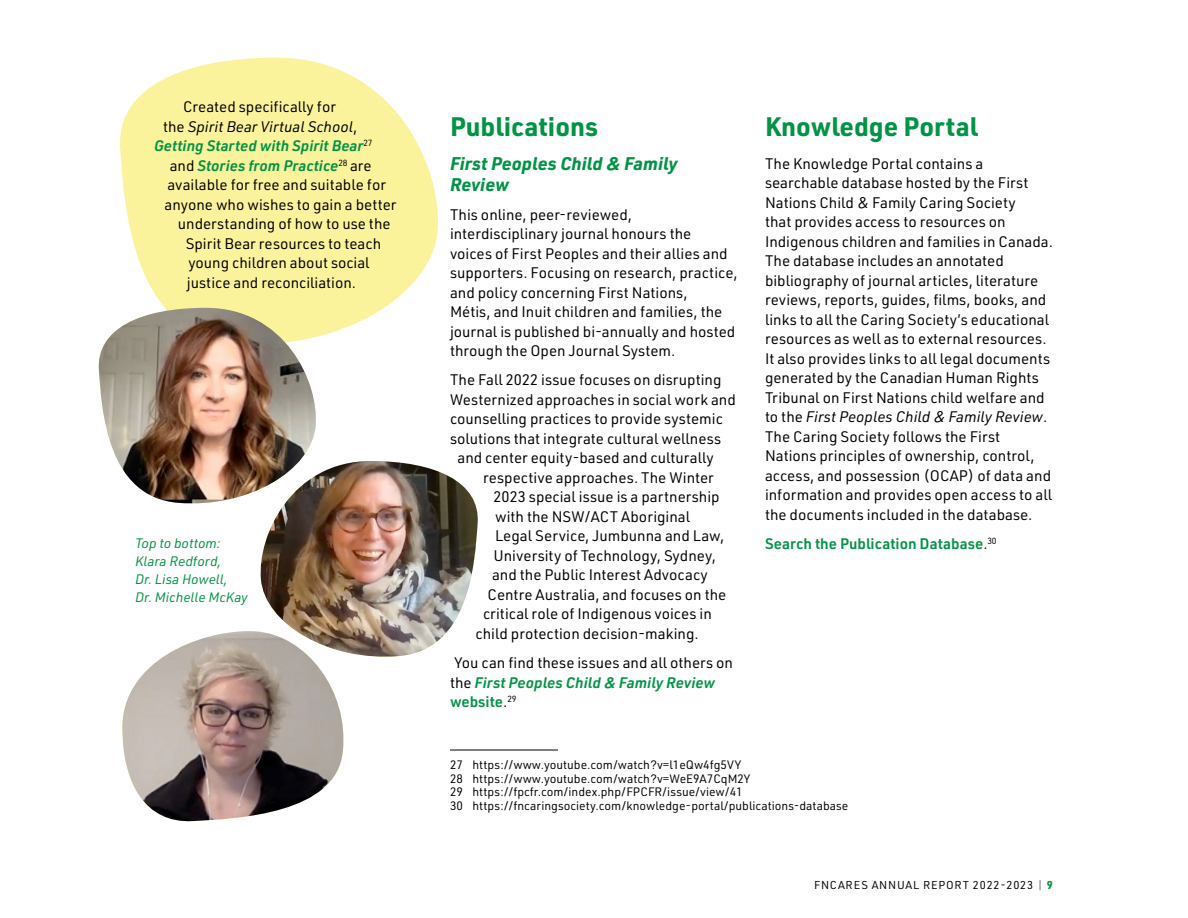
<style>
.page{position:relative;width:1188px;height:918px;background:#fff}
.page>*{position:absolute;margin:0;border:0;box-sizing:border-box;transform-origin:0 0}
.head2_38487{font:700 26.25px "URWDIN";color:#009444}
.head3_38487{font:italic 700 18px/21px "URWDIN";color:#009444}
.body_38487{font:15px/19.5px "URWDIN";color:#000}
.body_38487-2{font:italic 600 15px "URWDIN";color:#009444}
.body_38487-3{font:600 15px "URWDIN";color:#009444}
.body_38487-4{font:italic 15px "URWDIN";color:#000}
.caption_38487{font:italic 13.5px/18px "URWDIN";color:#009444}
.footnote_38487{font:12px "URWDIN";color:#000}
.t1{font:11.25px "URWDIN";letter-spacing:.07em;color:#000}
.s1{font-style:normal}
.s2{font-weight:400;font-style:normal;color:#000}
.s3{font-weight:600;font-style:italic;color:#009444}
.s4{font-weight:600;color:#009444}
.s5{font-style:italic}
.s6{font-weight:400;color:#000}
.s7{color:#58595b}
.s8{font-weight:700;color:#009444}
</style>
<div class="page">
<svg style="left:120px;top:58px;width:318px;height:279px;fill:#faf39c"></svg>
<hr style="left:450px;top:750px;width:108px;height:1px;background:#000">
<img style="left:98px;top:308px;width:219px;height:196px">
<img style="left:259px;top:461px;width:219px;height:196px">
<svg style="left:259px;top:628px;width:90px;height:29px"></svg>
<img style="left:122px;top:631px;width:223px;height:191px">
<p class="body_38487" style="left:183px;top:96px;width:154px">Created specifically for</p>
<p class="body_38487-4" style="left:163px;top:116px;width:196px"><span class="s1">the</span> Spirit Bear Virtual School<span class="s1">,</span></p>
<p class="body_38487-2" style="left:154px;top:136px;width:220px">Getting Started with Spirit Bear<sup>27</sup></p>
<p class="body_38487-2" style="left:170px;top:155px;width:204px"><span class="s2">and</span> Stories from Practice<sup>28</sup> <span class="s2">are</span></p>
<p class="body_38487" style="left:167px;top:174px;width:220px">available for free and suitable for</p>
<p class="body_38487" style="left:165px;top:194px;width:233px">anyone who wishes to gain a better</p>
<p class="body_38487" style="left:178px;top:213px;width:214px">understanding of how to use the</p>
<p class="body_38487" style="left:186px;top:233px;width:197px">Spirit Bear resources to teach</p>
<p class="body_38487" style="left:188px;top:252px;width:183px">young children about social</p>
<p class="body_38487" style="left:187px;top:272px;width:171px">justice and reconciliation.</p>
<p class="caption_38487" style="left:135px;top:534px;width:114px">Top to bottom:<br>Klara Redford,<br>Dr. Lisa Howell,<br>Dr. Michelle McKay</p>
<p class="head2_38487" style="left:450px;top:108px;width:150px">Publications</p>
<p class="head3_38487" style="left:450px;top:153px;width:229px">First Peoples Child &amp; Family<br>Review</p>
<p class="body_38487" style="left:450px;top:204px;width:289px">This online, peer-reviewed, interdisciplinary journal honours the<br>voices of First Peoples and their allies and supporters. Focusing on research, practice, and policy concerning First Nations,<br>Métis, and Inuit children and families, the journal is published bi-annually and hosted through the Open Journal System.</p>
<p class="body_38487" style="left:450px;top:370px;width:273px">The Fall 2022 issue focuses on disrupting</p>
<p class="body_38487" style="left:450px;top:389px;width:287px">Westernized approaches in social work and</p>
<p class="body_38487" style="left:450px;top:409px;width:274px">counselling practices to provide systemic</p>
<p class="body_38487" style="left:450px;top:428px;width:273px">solutions that integrate cultural wellness</p>
<p class="body_38487" style="left:458px;top:448px;width:258px">and center equity-based and culturally</p>
<p class="body_38487" style="left:483px;top:467px;width:232px">respective approaches. The Winter</p>
<p class="body_38487" style="left:494px;top:487px;width:228px">2023 special issue is a partnership</p>
<p class="body_38487" style="left:495px;top:506px;width:197px">with the NSW/ACT Aboriginal</p>
<p class="body_38487" style="left:495px;top:526px;width:231px">Legal Service, Jumbunna and Law,</p>
<p class="body_38487" style="left:494px;top:545px;width:224px">University of Technology, Sydney,</p>
<p class="body_38487" style="left:492px;top:565px;width:217px">and the Public Interest Advocacy</p>
<p class="body_38487" style="left:488px;top:584px;width:240px">Centre Australia, and focuses on the</p>
<p class="body_38487" style="left:483px;top:604px;width:230px">critical role of Indigenous voices in</p>
<p class="body_38487" style="left:476px;top:623px;width:225px">child protection decision-making.</p>
<p class="body_38487" style="left:450px;top:653px;width:285px">You can find these issues and all others on the <span class="s3">First Peoples Child &amp; Family Review </span><span class="s4">website</span>.<sup>29</sup></p>
<p class="head2_38487" style="left:765px;top:108px;width:215px">Knowledge Portal</p>
<p class="body_38487" style="left:765px;top:153px;width:290px">The Knowledge Portal contains a searchable database hosted by the First Nations Child &amp; Family Caring Society<br>that provides access to resources on Indigenous children and families in Canada.<br>The database includes an annotated bibliography of journal articles, literature reviews, reports, guides, films, books, and links to all the Caring Society’s educational resources as well as to external resources.<br>It also provides links to all legal documents generated by the Canadian Human Rights Tribunal on First Nations child welfare and to the <span class="s5">First Peoples Child &amp; Family Review</span>.<br>The Caring Society follows the First Nations principles of ownership, control, access, and possession (OCAP) of data and information and provides open access to all the documents included in the database.</p>
<p class="body_38487-3" style="left:765px;top:533px;width:233px">Search the Publication Database<span class="s6">.</span><sup>30</sup></p>
<p class="footnote_38487" style="left:450px;top:757px;width:293px">27 https://www.youtube.com/watch?v=l1eQw4fg5VY</p>
<p class="footnote_38487" style="left:450px;top:771px;width:302px">28 https://www.youtube.com/watch?v=WeE9A7CqM2Y</p>
<p class="footnote_38487" style="left:450px;top:784px;width:294px">29 https://fpcfr.com/index.php/FPCFR/issue/view/41</p>
<p class="footnote_38487" style="left:450px;top:798px;width:400px">30 https://fncaringsociety.com/knowledge-portal/publications-database</p>
<p class="t1" style="left:814px;top:878px;width:240px">FNCARES ANNUAL REPORT 2022-2023 <span class="s7">|</span> <span class="s8">9</span></p>
</div>
